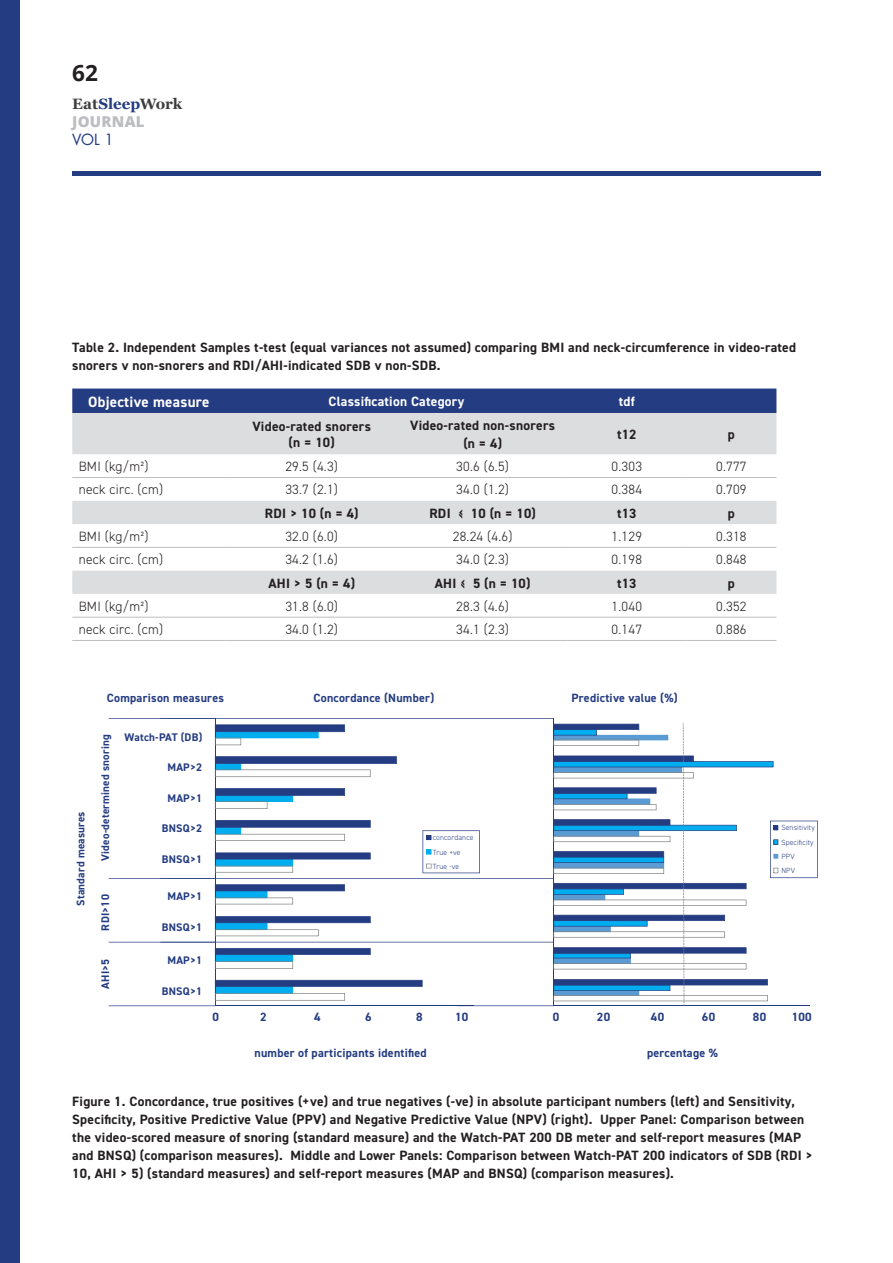
<style>
.page{position:relative;width:893px;height:1263px;background:#fff}
.page>*{position:absolute;margin:0;border:0;box-sizing:border-box;transform-origin:0 0}
.t1{font:700 22.5px "Open Sans";color:#231f20}
.t2{font:700 15px "DIN2014";letter-spacing:.02em;color:#fff}
.t3{font:700 15px "Georgia";letter-spacing:-.005em;color:#3e3e3f}
.t4{font:800 15px "Open Sans";letter-spacing:.015em;color:#bcbdc0}
.t5{font:15px "Futura";color:#243c81}
.t6{font:700 13.5px/18px "DIN2014";letter-spacing:.02em;color:#231f20}
.t7{font:300 13.5px "DIN2014";letter-spacing:.02em;color:#231f20}
.t8{font:700 13.5px "DIN2014";letter-spacing:.02em;color:#fff}
.t9{font:700 12px "DIN2014";letter-spacing:.02em;color:#243c81}
.t10{font:700 11.1px "DIN2014";letter-spacing:.02em;color:#243c81}
.t11{font:300 7.5px/15.1px "DIN2014";letter-spacing:.02em;color:#243c81}
.s1{color:#243c81}
</style>
<div class="page">
<div style="left:0;top:0;width:20px;height:1263px;background:#243c81"></div>
<div style="left:72px;top:388px;width:704px;height:25px;background:#243c81"></div>
<svg style="left:72px;top:413px;width:704px;height:181px"></svg>
<hr style="left:72px;top:477px;width:153px;height:1px;background:#bcbdc0">
<hr style="left:225px;top:477px;width:173px;height:1px;background:#bcbdc0">
<hr style="left:398px;top:477px;width:169px;height:1px;background:#bcbdc0">
<hr style="left:567px;top:477px;width:119px;height:1px;background:#bcbdc0">
<hr style="left:686px;top:477px;width:90px;height:1px;background:#bcbdc0">
<hr style="left:72px;top:547px;width:153px;height:1px;background:#bcbdc0">
<hr style="left:225px;top:547px;width:173px;height:1px;background:#bcbdc0">
<hr style="left:398px;top:547px;width:169px;height:1px;background:#bcbdc0">
<hr style="left:567px;top:547px;width:119px;height:1px;background:#bcbdc0">
<hr style="left:686px;top:547px;width:90px;height:1px;background:#bcbdc0">
<hr style="left:72px;top:617px;width:153px;height:1px;background:#bcbdc0">
<hr style="left:225px;top:617px;width:173px;height:1px;background:#bcbdc0">
<hr style="left:398px;top:617px;width:169px;height:1px;background:#bcbdc0">
<hr style="left:567px;top:617px;width:119px;height:1px;background:#bcbdc0">
<hr style="left:686px;top:617px;width:90px;height:1px;background:#bcbdc0">
<hr style="left:72px;top:640px;width:153px;height:1px;background:#bcbdc0">
<hr style="left:225px;top:640px;width:173px;height:1px;background:#bcbdc0">
<hr style="left:398px;top:640px;width:169px;height:1px;background:#bcbdc0">
<hr style="left:567px;top:640px;width:119px;height:1px;background:#bcbdc0">
<hr style="left:686px;top:640px;width:90px;height:1px;background:#bcbdc0">
<svg style="left:216px;top:724px;width:206px;height:263px"></svg>
<hr style="left:215px;top:1005px;width:259px;height:1px;background:#243c81">
<hr style="left:215px;top:719px;width:1px;height:287px;background:#243c81">
<hr style="left:119px;top:718px;width:96px;height:1px;background:#243c81">
<hr style="left:119px;top:878px;width:96px;height:1px;background:#243c81">
<hr style="left:119px;top:942px;width:96px;height:1px;background:#243c81">
<hr style="left:119px;top:1005px;width:96px;height:1px;background:#243c81">
<svg style="left:422px;top:830px;width:58px;height:43px"></svg>
<hr style="left:554px;top:1005px;width:256px;height:1px;background:#243c81">
<hr style="left:553px;top:718px;width:1px;height:287px;background:#243c81">
<hr style="left:160px;top:718px;width:394px;height:1px;background:#243c81">
<hr style="left:160px;top:878px;width:394px;height:1px;background:#243c81">
<hr style="left:160px;top:942px;width:394px;height:1px;background:#243c81">
<hr style="left:457px;top:1005px;width:97px;height:1px;background:#243c81">
<svg style="left:770px;top:821px;width:48px;height:57px"></svg>
<svg style="left:553px;top:723px;width:131px;height:283px"></svg>
<svg style="left:215px;top:731px;width:156px;height:270px"></svg>
<svg style="left:553px;top:740px;width:215px;height:261px"></svg>
<hr style="left:72px;top:171px;width:749px;height:4px;background:#243c81">
<h1 class="t1" style="left:72px;top:57px;width:27px">62</h1>
<p class="t3" style="left:72px;top:95px;width:112px">Eat<span class="s1">Sleep</span>Work</p>
<p class="t4" style="left:72px;top:111px;width:74px">JOURNAL</p>
<p class="t5" style="left:72px;top:129px;width:43px">VOL 1</p>
<p class="t6" style="left:72px;top:338px;width:725px">Table 2. Independent Samples t-test (equal variances not assumed) comparing BMI and neck-circumference in video-rated snorers v non-snorers and RDI/AHI-indicated SDB v non-SDB.</p>
<p class="t2" style="left:88px;top:391px;width:123px">Objective measure</p>
<p class="t8" style="left:328px;top:392px;width:137px">Classification Category</p>
<p class="t8" style="left:619px;top:392px;width:18px">tdf</p>
<p class="t6" style="left:252px;top:418px;width:120px;line-height:16.5px;text-align:center">Video-rated snorers (n = 10)</p>
<p class="t6" style="left:410px;top:416px;width:146px;text-align:center">Video-rated non-snorers (n = 4 )</p>
<p class="t6" style="left:617px;top:425px;width:21px">t12</p>
<p class="t6" style="left:728px;top:425px;width:8px">p</p>
<p class="t7" style="left:79px;top:458px;width:71px">BMI (kg/m²)</p>
<p class="t7" style="left:285px;top:458px;width:54px">29.5 (4.3)</p>
<p class="t7" style="left:456px;top:458px;width:54px">30.6 (6.5)</p>
<p class="t7" style="left:612px;top:458px;width:32px">0.303</p>
<p class="t7" style="left:716px;top:458px;width:32px">0.777</p>
<p class="t7" style="left:79px;top:482px;width:86px">neck circ. (cm)</p>
<p class="t7" style="left:285px;top:482px;width:54px">33.7 (2.1)</p>
<p class="t7" style="left:456px;top:482px;width:54px">34.0 (1.2)</p>
<p class="t7" style="left:612px;top:482px;width:32px">0.384</p>
<p class="t7" style="left:716px;top:482px;width:32px">0.709</p>
<p class="t6" style="left:265px;top:504px;width:95px">RDI &gt; 10 (n = 4 )</p>
<p class="t6" style="left:429px;top:504px;width:108px">RDI ≤ 10 (n = 10)</p>
<p class="t6" style="left:617px;top:504px;width:21px">t13</p>
<p class="t6" style="left:728px;top:504px;width:8px">p</p>
<p class="t7" style="left:79px;top:528px;width:71px">BMI (kg/m²)</p>
<p class="t7" style="left:285px;top:528px;width:54px">32.0 (6.0)</p>
<p class="t7" style="left:453px;top:528px;width:61px">28.24 (4.6)</p>
<p class="t7" style="left:612px;top:528px;width:32px">1.129</p>
<p class="t7" style="left:716px;top:528px;width:32px">0.318</p>
<p class="t7" style="left:79px;top:551px;width:86px">neck circ. (cm)</p>
<p class="t7" style="left:285px;top:551px;width:54px">34.2 (1.6)</p>
<p class="t7" style="left:456px;top:551px;width:54px">34.0 (2.3)</p>
<p class="t7" style="left:612px;top:551px;width:32px">0.198</p>
<p class="t7" style="left:716px;top:551px;width:32px">0.848</p>
<p class="t6" style="left:268px;top:574px;width:88px">AHI &gt; 5 (n = 4 )</p>
<p class="t6" style="left:435px;top:574px;width:97px">AHI ≤ 5 (n = 10)</p>
<p class="t6" style="left:617px;top:574px;width:21px">t13</p>
<p class="t6" style="left:728px;top:574px;width:8px">p</p>
<p class="t7" style="left:79px;top:598px;width:71px">BMI (kg/m²)</p>
<p class="t7" style="left:285px;top:598px;width:54px">31.8 (6.0)</p>
<p class="t7" style="left:456px;top:598px;width:54px">28.3 (4.6)</p>
<p class="t7" style="left:612px;top:598px;width:32px">1.040</p>
<p class="t7" style="left:716px;top:598px;width:32px">0.352</p>
<p class="t7" style="left:79px;top:621px;width:86px">neck circ. (cm)</p>
<p class="t7" style="left:285px;top:621px;width:54px">34.0 (1.2)</p>
<p class="t7" style="left:456px;top:621px;width:54px">34.1 (2.3)</p>
<p class="t7" style="left:612px;top:621px;width:32px">0.147</p>
<p class="t7" style="left:716px;top:621px;width:32px">0.886</p>
<p class="t10" style="left:73px;top:906px;width:96px;rotate:-90deg">Standard measures</p>
<p class="t9" style="left:107px;top:690px;width:119px">Comparison measures</p>
<p class="t9" style="left:313px;top:690px;width:122px">Concordance (Number)</p>
<p class="t9" style="left:572px;top:690px;width:107px">Predictive value (%)</p>
<p class="t10" style="left:98px;top:861px;width:128px;rotate:-90deg">Video-determined snoring</p>
<p class="t10" style="left:98px;top:930px;width:38px;rotate:-90deg">RDI&gt;10</p>
<p class="t10" style="left:98px;top:989px;width:32px;rotate:-90deg">AHI&gt;5</p>
<p class="t10" style="left:125px;top:730px;width:79px">Watch-PAT (DB)</p>
<p class="t10" style="left:167px;top:760px;width:36px">MAP&gt; 2</p>
<p class="t10" style="left:167px;top:791px;width:36px">MAP&gt; 1</p>
<p class="t10" style="left:162px;top:821px;width:42px">BNSQ&gt; 2</p>
<p class="t10" style="left:162px;top:852px;width:42px">BNSQ&gt; 1</p>
<p class="t10" style="left:167px;top:889px;width:36px">MAP&gt; 1</p>
<p class="t10" style="left:162px;top:919px;width:42px">BNSQ&gt; 1</p>
<p class="t10" style="left:167px;top:953px;width:36px">MAP&gt; 1</p>
<p class="t10" style="left:162px;top:984px;width:42px">BNSQ&gt; 1</p>
<p class="t11" style="left:433px;top:830px;width:42px">concordance<br>True +ve</p>
<p class="t11" style="left:433px;top:859px;width:28px">True -ve</p>
<p class="t11" style="left:781px;top:820px;width:35px">Sensitivity<br>Specificity</p>
<p class="t11" style="left:781px;top:850px;width:15px;line-height:14.1px">PPV<br>NPV</p>
<p class="t9" style="left:213px;top:1009px;width:8px">0</p>
<p class="t9" style="left:260px;top:1009px;width:8px">2</p>
<p class="t9" style="left:314px;top:1009px;width:4px">4</p>
<p class="t9" style="left:365px;top:1009px;width:8px">6</p>
<p class="t9" style="left:416px;top:1009px;width:8px">8</p>
<p class="t9" style="left:455px;top:1009px;width:15px">10</p>
<p class="t9" style="left:553px;top:1009px;width:8px">0</p>
<p class="t9" style="left:597px;top:1009px;width:15px">20</p>
<p class="t9" style="left:651px;top:1009px;width:15px">4 0</p>
<p class="t9" style="left:702px;top:1009px;width:15px">60</p>
<p class="t9" style="left:753px;top:1009px;width:15px">80</p>
<p class="t9" style="left:792px;top:1009px;width:21px">100</p>
<p class="t9" style="left:255px;top:1045px;width:174px">number of participants identified</p>
<p class="t9" style="left:647px;top:1045px;width:72px">percentage %</p>
<p class="t6" style="left:72px;top:1092px;width:738px">Figure 1. Concordance, true positives (+ve) and true negatives (-ve) in absolute participant numbers (left) and Sensitivity, Specificity, Positive Predictive Value (PPV) and Negative Predictive Value (NPV) (right). Upper Panel: Comparison between the video-scored measure of snoring (standard measure) and the Watch-PAT 200 DB meter and self-report measures (MAP and BNSQ) (comparison measures). Middle and Lower Panels: Comparison between Watch-PAT 200 indicators of SDB (RDI &gt; 10, AHI &gt; 5) (standard measures) and self-report measures (MAP and BNSQ) (comparison measures).</p>
</div>
